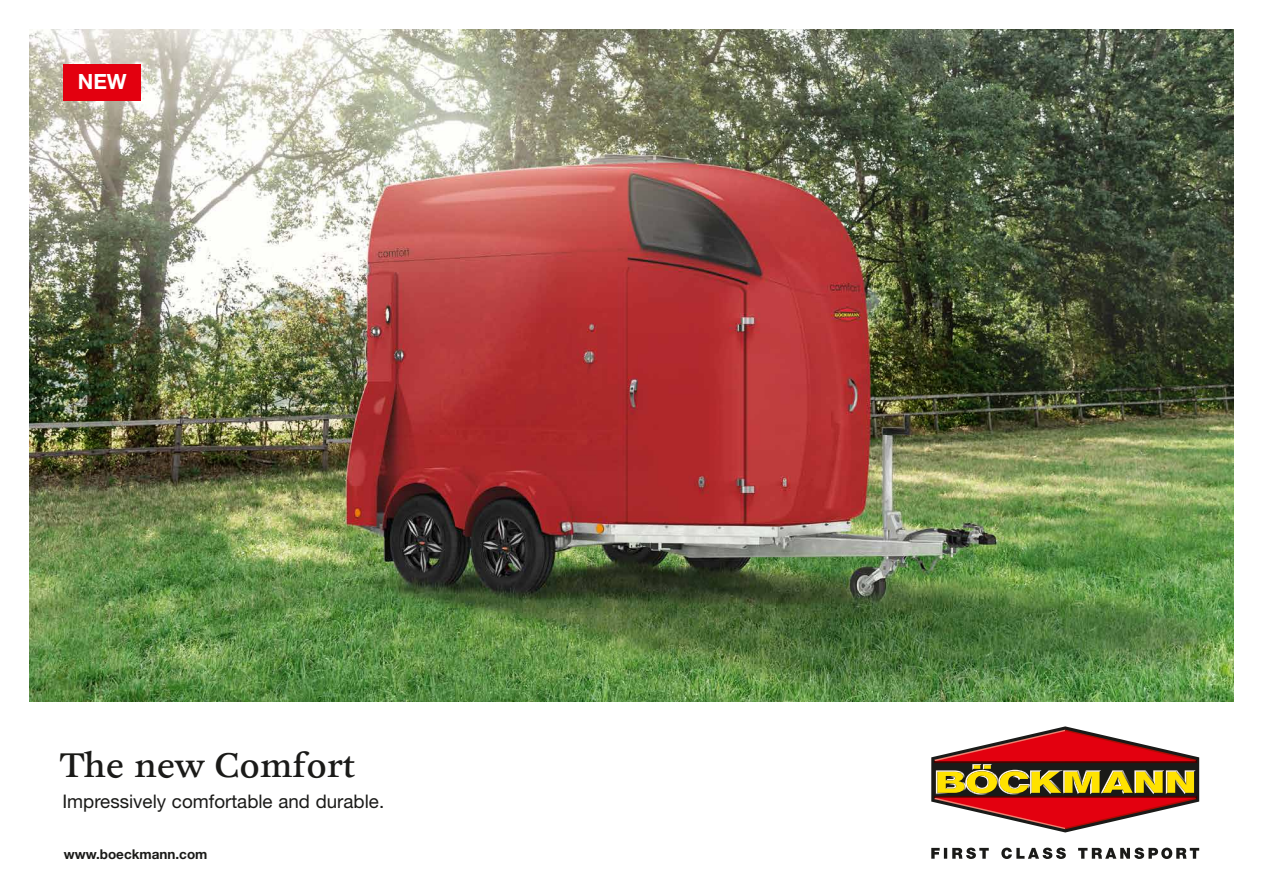
<style>
.page{position:relative;width:1263px;height:893px;background:#fff}
.page>*{position:absolute;margin:0;border:0;box-sizing:border-box;transform-origin:0 0}
.t1{font:36px "Clifford Six Offc";color:#1a1a18}
.t2{font:700 21px "Helvetica Neue LT Std";color:#fff}
.t3{font:18.75px "Helvetica Neue LT Std";color:#1a1a18}
.t4{font:700 13.5px "Helvetica Neue LT Std";color:#1a1a18}
</style>
<div class="page">
<img style="left:30px;top:30px;width:1203px;height:672px">
<svg style="left:931px;top:848px;width:58px;height:11px"></svg>
<svg style="left:1001px;top:848px;width:65px;height:11px"></svg>
<svg style="left:1078px;top:848px;width:121px;height:11px"></svg>
<svg style="left:931px;top:726px;width:268px;height:106px"></svg>
<div style="left:64px;top:64px;width:77px;height:36px;background:#e3000f"></div>
<p class="t2" style="left:78px;top:69px;width:50px">NEW</p>
<h1 class="t1" style="left:60px;top:746px;width:296px">The new Comfort</h1>
<p class="t3" style="left:62px;top:790px;width:323px">Impressively comfortable and durable.</p>
<p class="t4" style="left:64px;top:846px;width:145px">www.boeckmann.com</p>
</div>
